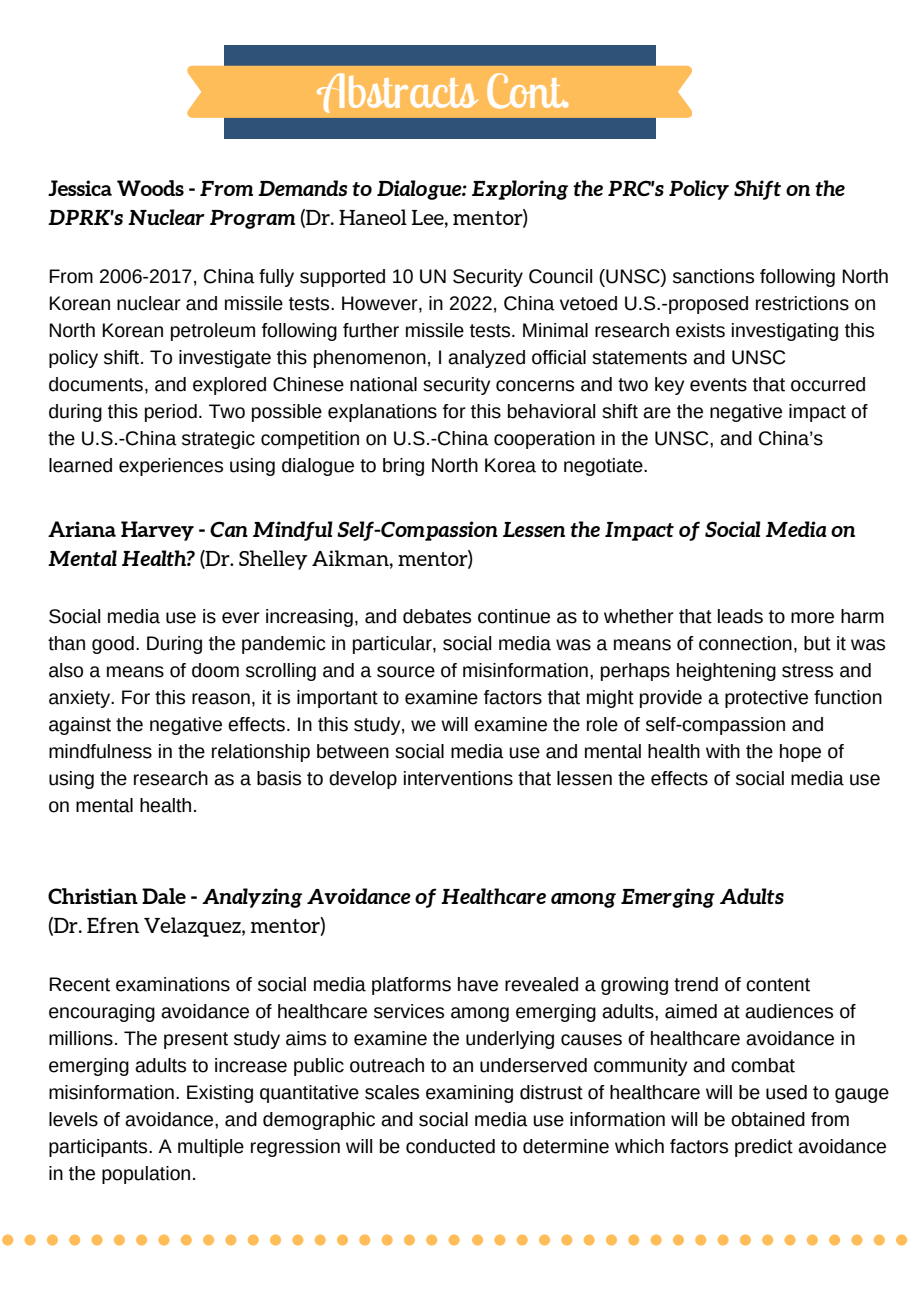
<style>
.page{position:relative;width:918px;height:1296px;background:#fff}
.page>*{position:absolute;margin:0;border:0;box-sizing:border-box;transform-origin:0 0}
.t1{font:46.5px "Lobster Two";color:#fff}
.t2{font:italic 700 21px/29.2px "Aleo";color:#000}
.t3{font:21px "Aleo";color:#000}
.t4{font:19.5px/27px "Arimo";color:#000}
.s1{font-style:normal}
.s2{font-weight:400;font-style:normal}
</style>
<div class="page">
<div style="left:225px;top:45px;width:431px;height:94px;background:#2f5278"></div>
<div style="left:187px;top:66px;width:505px;height:52px;background:#ffbd59"></div>
<svg style="left:2px;top:1234px;width:458px;height:12px"></svg>
<svg style="left:472px;top:1234px;width:436px;height:12px"></svg>
<p class="t1" style="left:319px;top:61px;width:253px">Abstracts Cont.</p>
<p class="t2" style="left:48px;top:174px;width:798px"><span class="s1">Jessica Woods -</span> From Demands to Dialogue: Exploring the PRC's Policy Shift on the<br>DPRK's Nuclear Program <span class="s2">(Dr. Haneol Lee, mentor)</span></p>
<p class="t4" style="left:48px;top:263px;width:842px">From 2006-2017, China fully supported 10 UN Security Council (UNSC) sanctions following North Korean nuclear and missile tests. However, in 2022, China vetoed U.S.-proposed restrictions on North Korean petroleum following further missile tests. Minimal research exists investigating this policy shift. To investigate this phenomenon, I analyzed official statements and UNSC documents, and explored Chinese national security concerns and two key events that occurred during this period. Two possible explanations for this behavioral shift are the negative impact of the U.S.-China strategic competition on U.S.-China cooperation in the UNSC, and China’s learned experiences using dialogue to bring North Korea to negotiate.</p>
<p class="t2" style="left:48px;top:514px;width:809px"><span class="s1">Ariana Harvey -</span> Can Mindful Self-Compassion Lessen the Impact of Social Media on<br>Mental Health? <span class="s2">(Dr. Shelley Aikman, mentor)</span></p>
<p class="t4" style="left:48px;top:603px;width:839px">Social media use is ever increasing, and debates continue as to whether that leads to more harm than good. During the pandemic in particular, social media was a means of connection, but it was also a means of doom scrolling and a source of misinformation, perhaps heightening stress and anxiety. For this reason, it is important to examine factors that might provide a protective function against the negative effects. In this study, we will examine the role of self-compassion and mindfulness in the relationship between social media use and mental health with the hope of using the research as a basis to develop interventions that lessen the effects of social media use on mental health.</p>
<p class="t2" style="left:48px;top:882px;width:737px"><span class="s1">Christian Dale -</span> Analyzing Avoidance of Healthcare among Emerging Adults</p>
<p class="t3" style="left:48px;top:914px;width:279px">(Dr. Efren Velazquez, mentor)</p>
<p class="t4" style="left:48px;top:970px;width:842px">Recent examinations of social media platforms have revealed a growing trend of content encouraging avoidance of healthcare services among emerging adults, aimed at audiences of millions. The present study aims to examine the underlying causes of healthcare avoidance in emerging adults to increase public outreach to an underserved community and combat misinformation. Existing quantitative scales examining distrust of healthcare will be used to gauge levels of avoidance, and demographic and social media use information will be obtained from participants. A multiple regression will be conducted to determine which factors predict avoidance in the population.</p>
</div>
